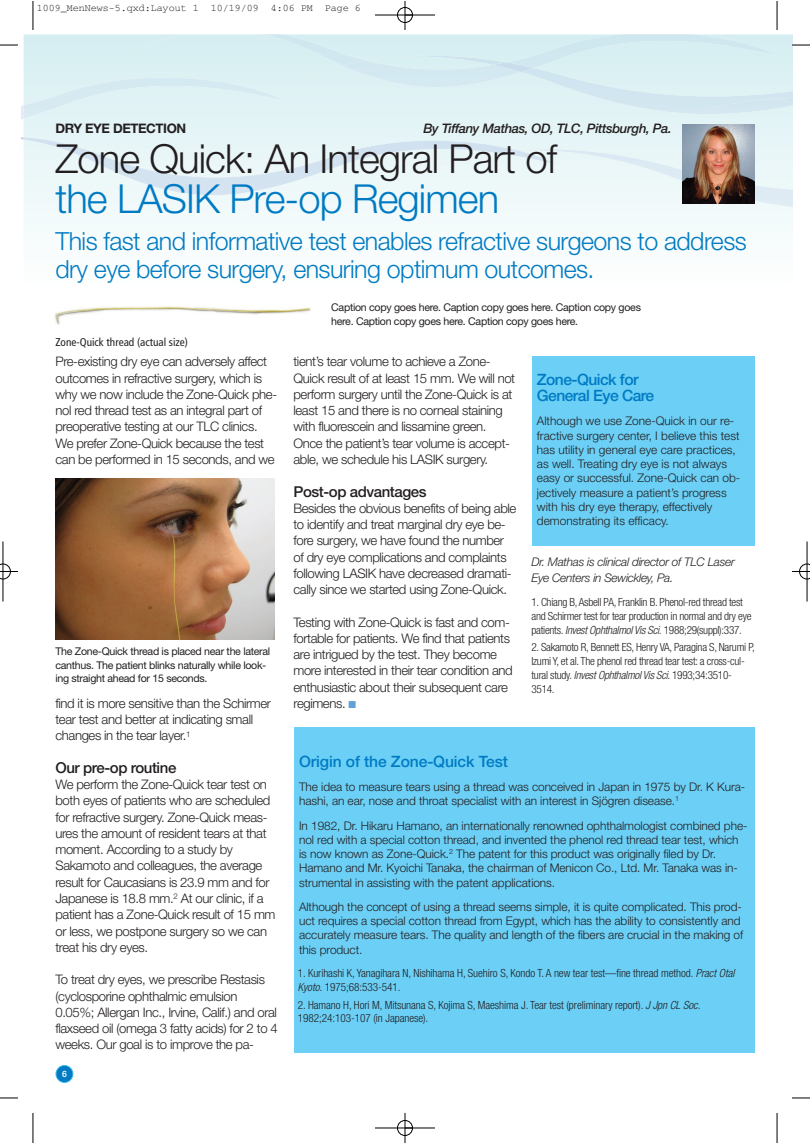
<style>
.page{position:relative;width:810px;height:1143px;background:#fff}
.page>*{position:absolute;margin:0;border:0;box-sizing:border-box;transform-origin:0 0}
.t1{font:300 40px "Helvetica Neue";letter-spacing:-.025em;color:#231f20}
.t2{font:300 40px "Helvetica Neue";letter-spacing:-.025em;color:#007bc3}
.t3{font:300 25px/27.5px "Helvetica Neue";letter-spacing:-.025em;color:#007bc3}
.t4{font:500 15.62px/16.2px "Helvetica Neue";letter-spacing:-.035em;color:#007bc3}
.t5{font:500 15.62px "Helvetica Neue";letter-spacing:-.005em;color:#007bc3}
.t6{font:500 15px "Helvetica Neue";letter-spacing:-.03em;color:#231f20}
.t7{font:300 13.12px/16.2px "Helvetica Neue";letter-spacing:-.03em;color:#231f20}
.t8{font:italic 500 13.12px "Helvetica Neue";letter-spacing:-.03em;color:#231f20}
.t9{font:700 13.12px "Helvetica Neue";letter-spacing:-.03em;color:#231f20}
.t10{font:300 11.88px/14.2px "Helvetica Neue";letter-spacing:-.005em;color:#231f20}
.t11{font:italic 300 11.88px/16.2px "Helvetica Neue";letter-spacing:-.025em;color:#231f20}
.t12{font:300 condensed 11.25px/13.8px "Helvetica Neue";letter-spacing:-.025em;color:#231f20}
.t13{font:300 condensed 11.25px/13.8px "Helvetica Neue";letter-spacing:-.005em;color:#231f20}
.t14{font:condensed 11.25px "Frutiger";color:#231f20}
.t15{font:10.62px/13.8px "Helvetica Neue";letter-spacing:-.03em;color:#231f20}
.t16{font:10px "Courier";color:#000}
.t17{font:500 8.75px "Helvetica Neue";color:#fff}
.s1{color:#61a1d7}
.s2{font-style:italic}
</style>
<div class="page">
<div style="left:24px;top:210px;width:768px;height:21px;background:#f3fafb"></div>
<div style="left:56px;top:1065px;width:17px;height:17px;background:#007bc3;border-radius:50%"></div>
<div style="left:56px;top:1065px;width:17px;height:17px;border:1px solid #00aeef;border-radius:50%"></div>
<div style="left:532px;top:356px;width:223px;height:189px;background:#6bcff6"></div>
<div style="left:294px;top:727px;width:461px;height:325px;background:#6bcff6"></div>
<img style="left:55px;top:479px;width:219px;height:160px">
<img style="left:55px;top:306px;width:256px;height:19px">
<hr style="left:33px;top:1112px;width:1px;height:30px;background:#000">
<svg style="left:0;top:1097px;width:18px;height:1px"></svg>
<hr style="left:777px;top:1112px;width:1px;height:30px;background:#000">
<svg style="left:792px;top:1097px;width:18px;height:1px"></svg>
<hr style="left:375px;top:1127px;width:60px;height:1px;background:#000">
<hr style="left:3px;top:541px;width:1px;height:60px;background:#000">
<hr style="left:807px;top:541px;width:1px;height:60px;background:#000">
<svg style="left:0;top:1px;width:810px;height:209px"></svg>
<hr style="left:405px;top:1112px;width:1px;height:30px;background:#000">
<div style="left:397px;top:7px;width:16px;height:16px;border:1px solid #000;border-radius:50%"></div>
<div style="left:397px;top:1120px;width:16px;height:15px;border:1px solid #000;border-radius:50%"></div>
<svg style="left:0;top:563px;width:18px;height:16px"></svg>
<svg style="left:792px;top:563px;width:18px;height:16px"></svg>
<p class="t16" style="left:37px;top:3px;width:326px">1009_MenNews-5.qxd:Layout 1 10/19/09 4:06 PM Page 6</p>
<p class="t9" style="left:55px;top:120px;width:132px">DRY EYE DETECTION</p>
<p class="t8" style="left:423px;top:120px;width:250px">By Tiffany Mathas, OD, TLC, Pittsburgh, Pa.</p>
<h1 class="t1" style="left:55px;top:134px;width:503px">Zone Quick: An Integral Part of</h1>
<h1 class="t2" style="left:55px;top:174px;width:445px">the LASIK Pre-op Regimen</h1>
<h2 class="t3" style="left:55px;top:227px;width:693px">This fast and informative test enables refractive surgeons to address dry eye before surgery, ensuring optimum outcomes.</h2>
<p class="t14" style="left:55px;top:336px;width:134px">Zone-Quick thread (actual size)</p>
<p class="t7" style="left:55px;top:353px;width:223px">Pre-existing dry eye can adversely affect outcomes in refractive surgery, which is why we now include the Zone-Quick phe&shy;nol red thread test as an integral part of preoperative testing at our TLC clinics.<br>We prefer Zone-Quick because the test can be performed in 15 seconds, and we</p>
<p class="t15" style="left:55px;top:644px;width:216px">The Zone-Quick thread is placed near the lateral canthus. The patient blinks naturally while look&shy;ing straight ahead for 15 seconds.</p>
<p class="t7" style="left:55px;top:694px;width:217px">find it is more sensitive than the Schirmer tear test and better at indicating small changes in the tear layer.<sup>1</sup></p>
<p class="t6" style="left:55px;top:758px;width:122px">Our pre-op routine</p>
<p class="t7" style="left:55px;top:776px;width:222px">We perform the Zone-Quick tear test on both eyes of patients who are scheduled for refractive surgery. Zone-Quick meas&shy;ures the amount of resident tears at that moment. According to a study by Sakamoto and colleagues, the average result for Caucasians is 23.9 mm and for Japanese is 18.8 mm.<sup>2</sup> At our clinic, if a patient has a Zone-Quick result of 15 mm or less, we postpone surgery so we can treat his dry eyes.</p>
<p class="t7" style="left:55px;top:971px;width:224px">To treat dry eyes, we prescribe Restasis (cyclosporine ophthalmic emulsion 0.05%; Allergan Inc., Irvine, Calif.) and oral flaxseed oil (omega 3 fatty acids) for 2 to 4 weeks. Our goal is to improve the pa-</p>
<p class="t17" style="left:62px;top:1068px;width:6px">6</p>
<p class="t15" style="left:331px;top:300px;width:311px">Caption copy goes here. Caption copy goes here. Caption copy goes here. Caption copy goes here. Caption copy goes here.</p>
<p class="t7" style="left:293px;top:353px;width:223px">tient’s tear volume to achieve a Zone-Quick result of at least 15 mm. We will not perform surgery until the Zone-Quick is at least 15 and there is no corneal staining with fluorescein and lissamine green.<br>Once the patient’s tear volume is accept&shy;able, we schedule his LASIK surgery.</p>
<p class="t6" style="left:293px;top:482px;width:135px">Post-op advantages</p>
<p class="t7" style="left:293px;top:499px;width:224px">Besides the obvious benefits of being able to identify and treat marginal dry eye be&shy;fore surgery, we have found the number of dry eye complications and complaints following LASIK have decreased dramati&shy;cally since we started using Zone-Quick.</p>
<p class="t7" style="left:293px;top:613px;width:221px">Testing with Zone-Quick is fast and com&shy;fortable for patients. We find that patients are intrigued by the test. They become more interested in their tear condition and enthusiastic about their subsequent care regimens. <span class="s1">■</span></p>
<p class="t4" style="left:537px;top:371px;width:119px">Zone-Quick for<br>General Eye Care</p>
<p class="t10" style="left:537px;top:414px;width:205px">Although we use Zone-Quick in our re&shy;fractive surgery center, I believe this test has utility in general eye care practices, as well. Treating dry eye is not always easy or successful. Zone-Quick can ob&shy;jectively measure a patient’s progress with his dry eye therapy, effectively demonstrating its efficacy.</p>
<p class="t11" style="left:532px;top:553px;width:205px">Dr. Mathas is clinical director of TLC Laser<br>Eye Centers in Sewickley, Pa.</p>
<p class="t12" style="left:532px;top:595px;width:222px">1. Chiang B, Asbell PA, Franklin B. Phenol-red thread test and Schirmer test for tear production in normal and dry eye patients. <span class="s2">InvestOphthalmolVisSci.</span>1988;29(suppl):337.</p>
<p class="t12" style="left:532px;top:640px;width:225px">2. Sakamoto R, Bennett ES, Henry VA, Paragina S, Narumi P, Izumi Y, et al. The phenol red thread tear test: a cross-cul&shy;tural study. <span class="s2">InvestOphthalmolVisSci.</span>1993;34:3510- 3514.</p>
<p class="t5" style="left:299px;top:751px;width:210px">Origin of the Zone-Quick Test</p>
<p class="t10" style="left:299px;top:779px;width:448px">The idea to measure tears using a thread was conceived in Japan in 1975 by Dr. K Kura&shy;hashi, an ear, nose and throat specialist with an interest in Sjögren disease.<sup>1</sup></p>
<p class="t10" style="left:299px;top:818px;width:450px">In 1982, Dr. Hikaru Hamano, an internationally renowned ophthalmologist combined phe&shy;nol red with a special cotton thread, and invented the phenol red thread tear test, which is now known as Zone-Quick.<sup>2</sup> The patent for this product was originally filed by Dr.<br>Hamano and Mr. Kyoichi Tanaka, the chairman of Menicon Co., Ltd. Mr. Tanaka was in&shy;strumental in assisting with the patent applications.</p>
<p class="t10" style="left:299px;top:899px;width:446px">Although the concept of using a thread seems simple, it is quite complicated. This prod&shy;uct requires a special cotton thread from Egypt, which has the ability to consistently and accurately measure tears. The quality and length of the fibers are crucial in the making of this product.</p>
<p class="t13" style="left:298px;top:966px;width:441px">1. Kurihashi K, Yanagihara N, Nishihama H, Suehiro S, Kondo T. A new tear test—fine thread method. <span class="s2">PractOtal<br>Kyoto.</span>1975;68:533-541.</p>
<p class="t13" style="left:298px;top:997px;width:407px">2. Hamano H, Hori M, Mitsunana S, Kojima S, Maeshima J. Tear test (preliminary report). <span class="s2">JJpnCLSoc.<br></span>1982;24:103-107 (in Japanese).</p>
</div>
